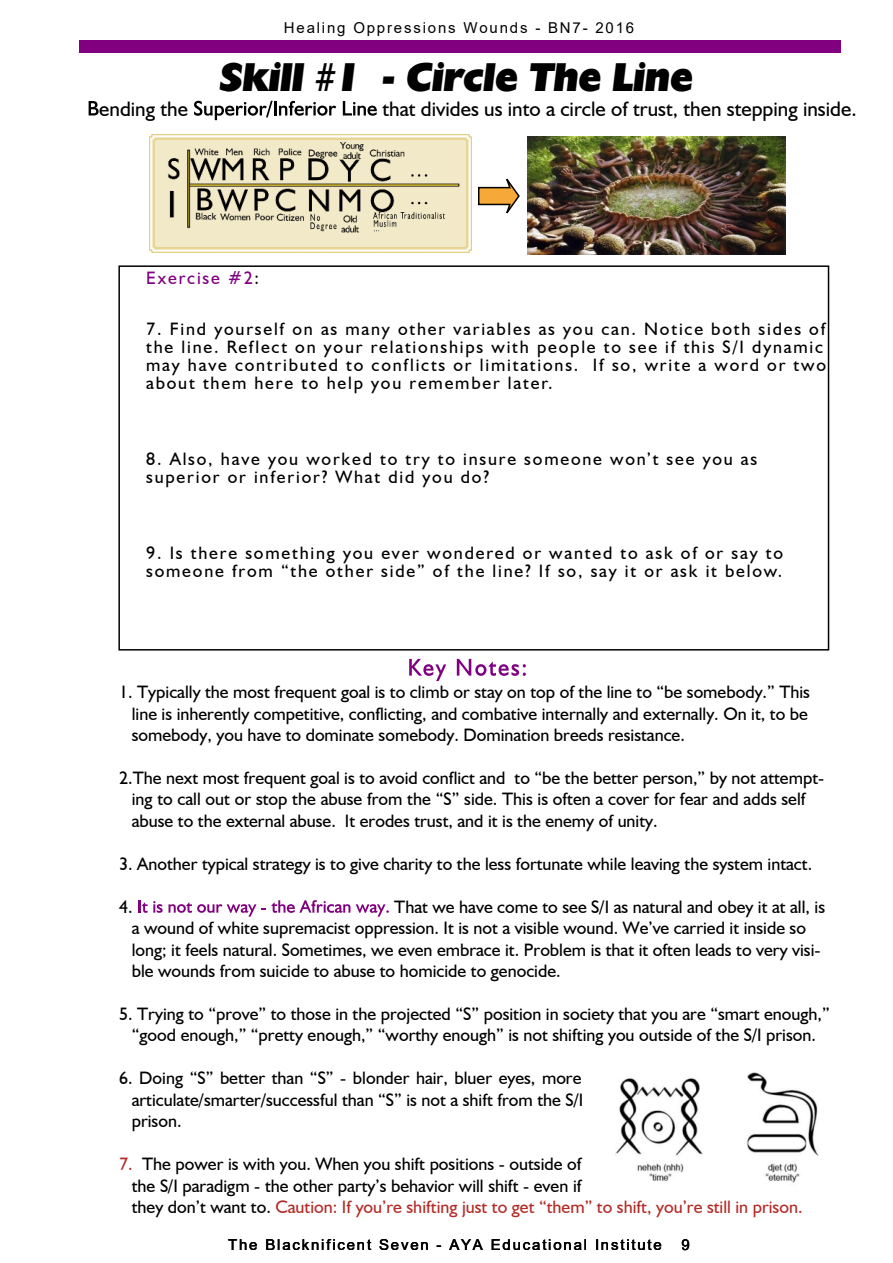
<style>
.page{position:relative;width:893px;height:1263px;background:#fff}
.page>*{position:absolute;margin:0;border:0;box-sizing:border-box;transform-origin:0 0}
.t1{font:italic 38.7px "Chanson Heavy SF Bold";color:#000}
.t2{font:21px "Humanist 521 BT";color:#000}
.t3{font:18px/21.5px "Humanist 521 BT";color:#000}
.t4{font:18px/18px "Humanist 521 BT";letter-spacing:.1em;color:#000}
.t5{font:18px "Humanist 521 BT";letter-spacing:.1em;color:#800080}
.t6{font:15px "Arial";letter-spacing:.12em;color:#000}
.s1{color:#000}
.s2{color:#b32c27}
</style>
<div class="page">
<svg style="left:139px;top:900px;width:24px;height:13px"></svg>
<svg style="left:169px;top:900px;width:181px;height:17px"></svg>
<svg style="left:356px;top:904px;width:33px;height:13px"></svg>
<svg style="left:89px;top:101px;width:10px;height:14px"></svg>
<svg style="left:194px;top:101px;width:142px;height:19px"></svg>
<svg style="left:343px;top:101px;width:34px;height:15px"></svg>
<div style="left:118px;top:265px;width:711px;height:385px;border:2px solid #000"></div>
<img style="left:527px;top:137px;width:258px;height:118px">
<img style="left:615px;top:1072px;width:204px;height:111px">
<svg style="left:409px;top:659px;width:37px;height:22px"></svg>
<svg style="left:457px;top:659px;width:69px;height:17px"></svg>
<img style="left:149px;top:135px;width:323px;height:117px">
<div style="left:79px;top:40px;width:762px;height:13px;background:#800080"></div>
<svg style="left:478px;top:178px;width:42px;height:36px"></svg>
<p class="t6" style="left:284px;top:22px;width:352px">Healing Oppressions Wounds - BN7- 2016</p>
<h1 class="t1" style="left:218px;top:62px;width:475px">Skill #1 - Circle The Line</h1>
<p class="t2" style="left:99px;top:100px;width:90px">ending the</p>
<p class="t2" style="left:382px;top:100px;width:476px">that divides us into a circle of trust, then stepping inside.</p>
<p class="t5" style="left:146px;top:270px;width:114px">Exercise #2<span class="s1">:</span></p>
<p class="t4" style="left:146px;top:321px;width:681px">7. Find yourself on as many other variables as you can. Notice both sides of the line. Reflect on your relationships with people to see if this S/I dynamic may have contributed to conflicts or limitations. If so, write a word or two about them here to help you remember later.</p>
<p class="t4" style="left:146px;top:451px;width:613px">8. Also, have you worked to try to insure someone won’t see you as superior or inferior? What did you do?</p>
<p class="t4" style="left:146px;top:546px;width:638px">9. Is there something you ever wondered or wanted to ask of or say to someone from “the other side” of the line? If so, say it or ask it below.</p>
<p class="t3" style="left:132px;top:683px;width:680px;text-align:justify;text-indent:-13px">1. Typically the most frequent goal is to climb or stay on top of the line to “be somebody.” This line is inherently competitive, conflicting, and combative internally and externally. On it, to be somebody, you have to dominate somebody. Domination breeds resistance.</p>
<p class="t3" style="left:132px;top:768px;width:694px;text-indent:-13px">2.The next most frequent goal is to avoid conflict and to “be the better person,” by not attempt&shy;ing to call out or stop the abuse from the “S” side. This is often a cover for fear and adds self abuse to the external abuse. It erodes trust, and it is the enemy of unity.</p>
<p class="t3" style="left:119px;top:854px;width:694px">3. Another typical strategy is to give charity to the less fortunate while leaving the system intact.</p>
<p class="t3" style="left:119px;top:897px;width:15px">4.</p>
<p class="t3" style="left:132px;top:897px;width:695px;text-indent:262px">That we have come to see S/I as natural and obey it at all, is a wound of white supremacist oppression. It is not a visible wound. We’ve carried it inside so long; it feels natural. Sometimes, we even embrace it. Problem is that it often leads to very visi&shy;ble wounds from suicide to abuse to homicide to genocide.</p>
<p class="t3" style="left:119px;top:1004px;width:712px;text-align:center">5. Trying to “prove” to those in the projected “S” position in society that you are “smart enough,” “good enough,” “pretty enough,” “worthy enough” is not shifting you outside of the S/I prison.</p>
<p class="t3" style="left:132px;top:1069px;width:453px;text-align:justify;text-indent:-13px">6. Doing “S” better than “S” - blonder hair, bluer eyes, more articulate/smarter/successful than “S” is not a shift from the S/I prison.</p>
<p class="t3" style="left:132px;top:1155px;width:672px;text-indent:-13px"><span class="s2">7.</span> The power is with you. When you shift positions - outside of<br>the S/I paradigm - the other party’s behavior will shift - even if<br>they don’t want to. <span class="s2">Caution: If you’re shifting just to get “them” to shift, you’re still in prison.</span></p>
<p class="t6" style="left:228px;top:1239px;width:435px">The Blacknificent Seven - AYA Educational Institute</p>
<p class="t6" style="left:682px;top:1239px;width:10px">9</p>
</div>
